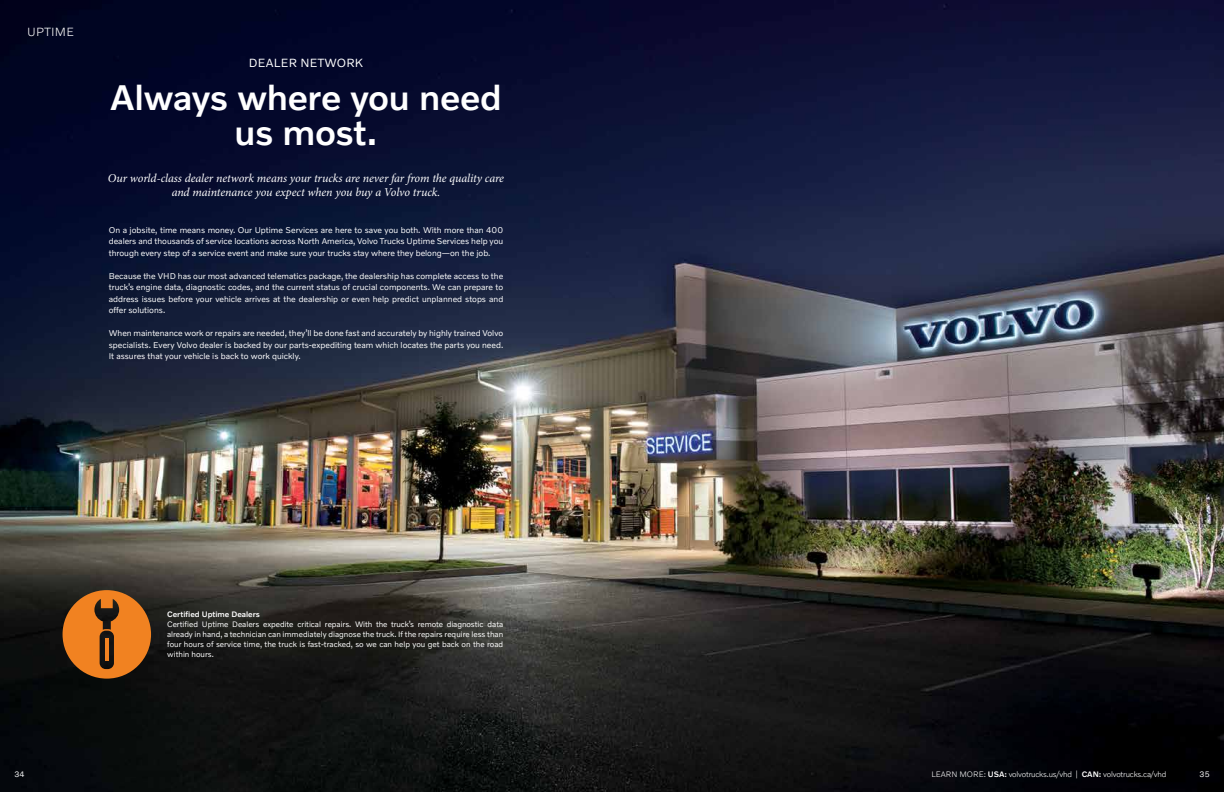
<style>
.page{position:relative;width:1224px;height:792px;background:#fff}
.page>*{position:absolute;margin:0;border:0;box-sizing:border-box;transform-origin:0 0}
.t1{font:500 36px/35px "Volvo Novum";letter-spacing:-.01em;color:#fff;text-align:center}
.t2{font:italic 12px/14.2px "Minion Pro";letter-spacing:-.005em;color:#fff;text-align:center}
.t3{font:12px "Volvo Novum";letter-spacing:.02em;color:#fff}
.t4{font:300 12px "Volvo Novum";letter-spacing:.02em;color:#fff}
.t5{font:8.5px/11.5px "Volvo Novum";color:#fff;text-align:justify}
.t6{font:8px/10px "Volvo Novum";color:#fff;text-align:justify}
.t7{font:300 8px "Volvo Novum";letter-spacing:-.02em;color:#fff}
.t8{font:500 8px "Volvo Novum";color:#fff}
.s1{font-weight:500}
</style>
<div class="page">
<img style="left:0;top:0;width:1224px;height:792px">
<svg style="left:63px;top:590px;width:88px;height:89px;background:#a95e1d"></svg>
<hr style="left:105px;top:639px;width:3px;height:22px;background:#f18221">
<h2 class="t4" style="left:27px;top:25px;width:48px">UPTIME</h2>
<h2 class="t3" style="left:249px;top:55px;width:116px">DEALER NETWORK</h2>
<h1 class="t1" style="left:110px;top:79px;width:393px">Always where you need us most.</h1>
<h2 class="t2" style="left:108px;top:171px;width:398px">Our world-class dealer network means your trucks are never far from the quality care and maintenance you expect when you buy a Volvo truck.</h2>
<p class="t5" style="left:109px;top:224px;width:396px">On a jobsite, time means money. Our Uptime Services are here to save you both. With more than 400 dealers and thousands of service locations across North America, Volvo Trucks Uptime Services help you through every step of a service event and make sure your trucks stay where they belong—on the job.</p>
<p class="t5" style="left:109px;top:270px;width:396px">Because the VHD has our most advanced telematics package, the dealership has complete access to the truck’s engine data, diagnostic codes, and the current status of crucial components. We can prepare to address issues before your vehicle arrives at the dealership or even help predict unplanned stops and offer solutions.</p>
<p class="t5" style="left:109px;top:327px;width:396px">When maintenance work or repairs are needed, they’ll be done fast and accurately by highly trained Volvo specialists. Every Volvo dealer is backed by our parts-expediting team which locates the parts you need.<br>It assures that your vehicle is back to work quickly.</p>
<p class="t8" style="left:167px;top:609px;width:94px">Certified Uptime Dealers</p>
<p class="t6" style="left:167px;top:619px;width:338px">Certified Uptime Dealers expedite critical repairs. With the truck’s remote diagnostic data already in hand, a technician can immediately diagnose the truck. If the repairs require less than four hours of service time, the truck is fast-tracked, so we can help you get back on the road within hours.</p>
<p class="t6" style="left:14px;top:769px;width:12px">34</p>
<p class="t7" style="left:931px;top:770px;width:237px">LEARN MORE: <span class="s1">USA:</span> volvotrucks.us/vhd | <span class="s1">CAN:</span> volvotrucks.ca/vhd</p>
<p class="t6" style="left:1200px;top:769px;width:12px">35</p>
</div>
